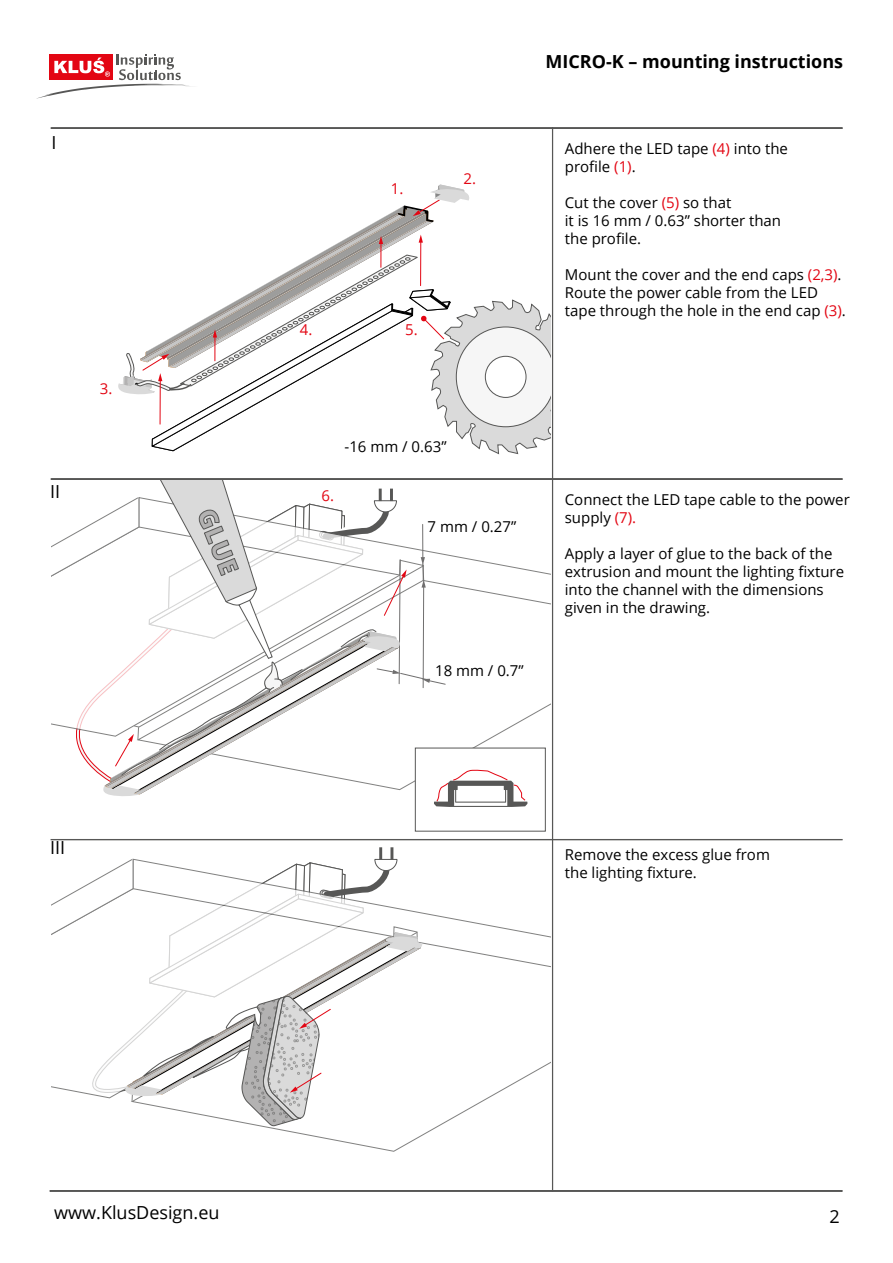
<style>
.page{position:relative;width:893px;height:1263px;background:#fff}
.page>*{position:absolute;margin:0;border:0;box-sizing:border-box;transform-origin:0 0}
.t1{font:700 18px "Open Sans";color:#000}
.t2{font:18px "Open Sans";color:#000}
.t3{font:15px/18px "Open Sans";color:#000}
.t4{font:15px "Open Sans";color:#e30613}
.s1{color:#e30613}
</style>
<div class="page">
<svg style="left:36px;top:54px;width:155px;height:45px"></svg>
<div style="left:51px;top:128px;width:792px;height:1px;border:1px solid #575756"></div>
<div style="left:51px;top:478px;width:792px;height:2px;border:1px solid #575756"></div>
<div style="left:51px;top:839px;width:791px;height:1px;border:1px solid #575756"></div>
<div style="left:50px;top:1190px;width:792px;height:2px;border:1px solid #575756"></div>
<div style="left:552px;top:127px;width:1px;height:1064px;border:1px solid #575756"></div>
<svg style="left:52px;top:849px;width:499px;height:277px"></svg>
<svg style="left:51px;top:480px;width:499px;height:327px"></svg>
<div style="left:415px;top:748px;width:131px;height:83px;border:1px solid #575756"></div>
<svg style="left:118px;top:185px;width:432px;height:269px"></svg>
<div style="left:50px;top:484px;width:29px;height:28px;background:#fff"></div>
<div style="left:50px;top:841px;width:29px;height:27px;background:#fff"></div>
<p class="t2" style="left:51px;top:130px;width:7px">I</p>
<p class="t2" style="left:50px;top:479px;width:12px">II</p>
<p class="t4" style="left:100px;top:379px;width:14px">3.</p>
<p class="t2" style="left:50px;top:836px;width:17px">III</p>
<p class="t4" style="left:391px;top:178px;width:14px">1.</p>
<p class="t4" style="left:463px;top:168px;width:14px">2.</p>
<p class="t4" style="left:300px;top:319px;width:14px">4.</p>
<p class="t4" style="left:405px;top:319px;width:14px">5.</p>
<p class="t1" style="left:545px;top:49px;width:299px">MICRO-K – mounting instructions</p>
<p class="t3" style="left:565px;top:139px;width:225px">Adhere the LED tape <span class="s1">(4)</span> into the profile <span class="s1">(1)</span>.</p>
<p class="t3" style="left:565px;top:193px;width:218px">Cut the cover <span class="s1">(5)</span> so that<br>it is 16 mm / 0.63” shorter than the profile.</p>
<p class="t3" style="left:565px;top:265px;width:282px">Mount the cover and the end caps <span class="s1">(2,3)</span>.<br>Route the power cable from the LED tape through the hole in the end cap <span class="s1">(3)</span>.</p>
<p class="t3" style="left:345px;top:437px;width:104px">-16 mm / 0.63”</p>
<p class="t4" style="left:322px;top:486px;width:14px">6.</p>
<p class="t3" style="left:428px;top:517px;width:90px">7 mm / 0.27”</p>
<p class="t3" style="left:435px;top:661px;width:90px">18 mm / 0.7”</p>
<p class="t3" style="left:565px;top:490px;width:286px">Connect the LED tape cable to the power supply <span class="s1">(7).</span></p>
<p class="t3" style="left:565px;top:544px;width:281px">Apply a layer of glue to the back of the extrusion and mount the lighting fixture into the channel with the dimensions given in the drawing.</p>
<p class="t3" style="left:565px;top:845px;width:207px">Remove the excess glue from the lighting fixture.</p>
<p class="t2" style="left:54px;top:1200px;width:167px">www.KlusDesign.eu</p>
<p class="t2" style="left:829px;top:1204px;width:12px">2</p>
</div>
